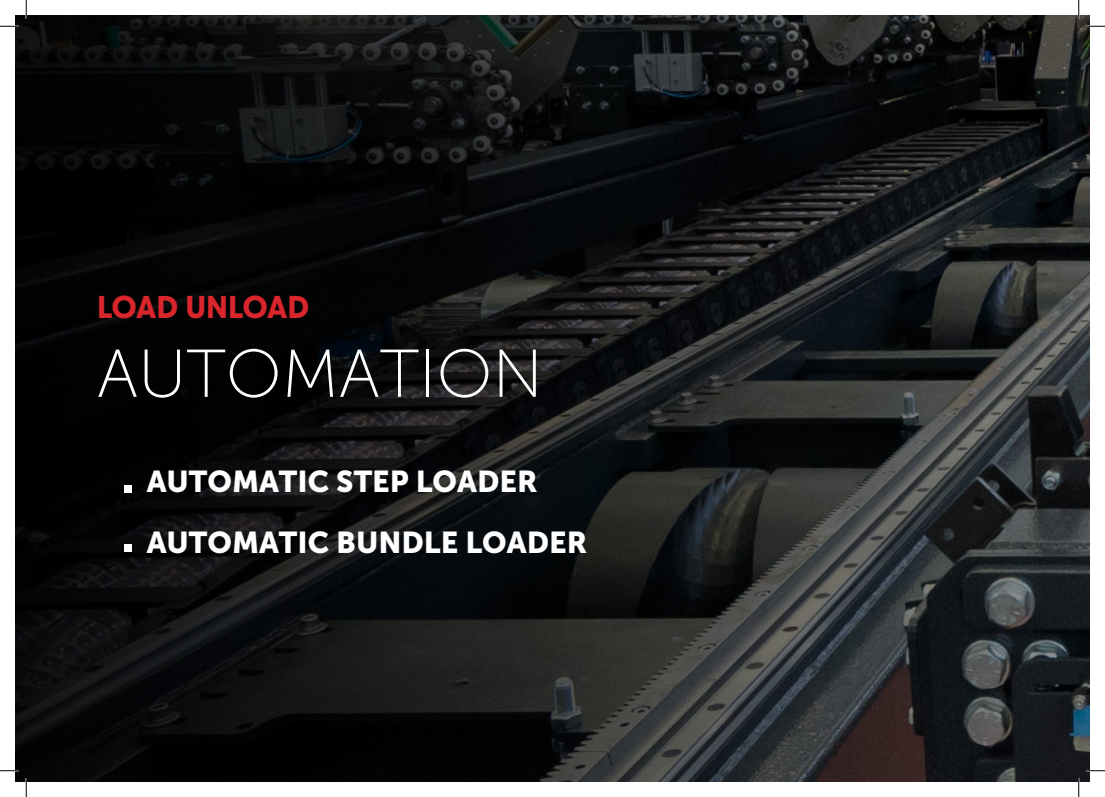
<style>
.page{position:relative;width:1105px;height:797px;background:#fff}
.page>*{position:absolute;margin:0;border:0;box-sizing:border-box;transform-origin:0 0}
.titolo_capitolo{font:67.5px "Museo Sans 100";color:#fff}
.Titolo_paragrafo_-_w{font:30px "Museo Sans 900";color:#fff}
.Titolo_paragrafo{font:700 30px "New Order";letter-spacing:-.01em;color:#d9252c}
</style>
<div class="page">
<img style="left:16px;top:16px;width:1073px;height:765px">
<div style="left:124px;top:484px;width:7px;height:8px;background:#fff"></div>
<div style="left:124px;top:544px;width:7px;height:8px;background:#fff"></div>
<svg style="left:0;top:25px;width:19px;height:2px"></svg>
<svg style="left:1086px;top:25px;width:19px;height:2px"></svg>
<svg style="left:0;top:770px;width:19px;height:1px"></svg>
<svg style="left:1086px;top:770px;width:19px;height:1px"></svg>
<svg style="left:25px;top:0;width:2px;height:19px"></svg>
<svg style="left:25px;top:778px;width:2px;height:19px"></svg>
<svg style="left:1078px;top:0;width:1px;height:19px"></svg>
<svg style="left:1078px;top:778px;width:1px;height:19px"></svg>
<p class="Titolo_paragrafo" style="left:97px;top:287px;width:214px">LOAD UNLOAD</p>
<p class="titolo_capitolo" style="left:97px;top:338px;width:447px">AUTOMATION</p>
<p class="Titolo_paragrafo_-_w" style="left:147px;top:464px;width:392px">AUTOMATIC STEP LOADER</p>
<p class="Titolo_paragrafo_-_w" style="left:147px;top:525px;width:442px">AUTOMATIC BUNDLE LOADER</p>
</div>
